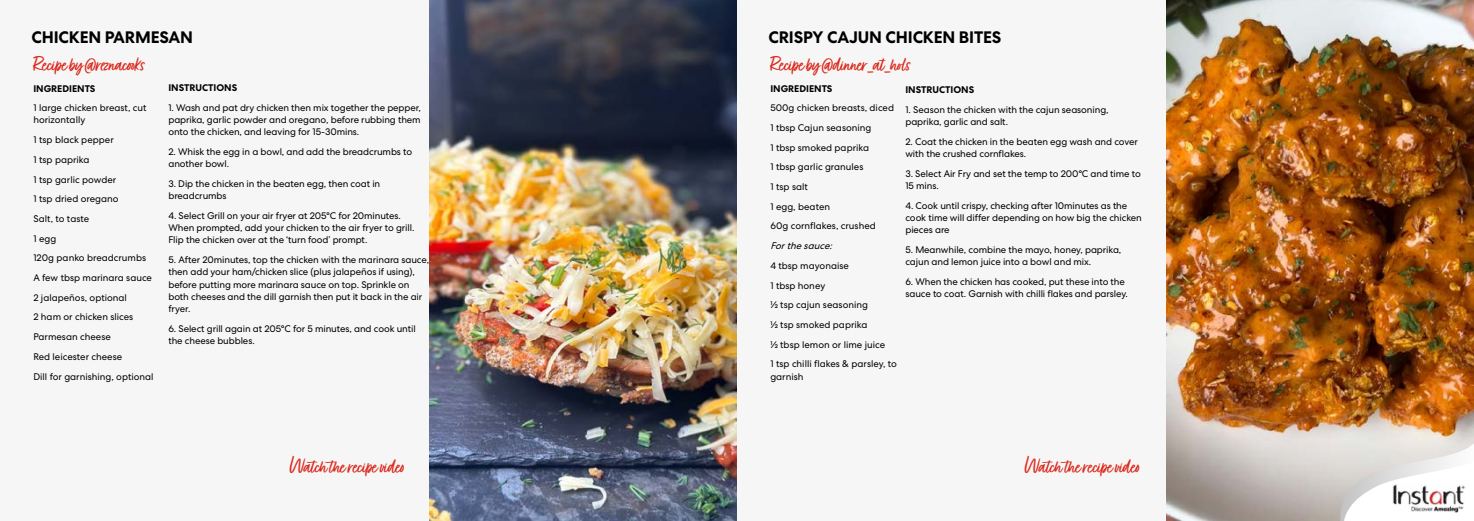
<style>
.page{position:relative;width:1474px;height:521px;background:#fff}
.page>*{position:absolute;margin:0;border:0;box-sizing:border-box;transform-origin:0 0}
.t1{font:23.62px "Fave Script Pro";letter-spacing:-.02em;color:#db291c}
.t2{font:700 16.62px "Centra No 2";letter-spacing:-.01em;color:#000}
.t3{font:9.62px/19.7px "Centra No 2";letter-spacing:-.01em;color:#000}
.t4{font:700 9.62px "Centra No 2";color:#000}
.t5{font:italic 9.62px "Centra No 2";color:#000}
</style>
<div class="page">
<div style="left:0;top:0;width:1473px;height:521px;background:#f6f6f6"></div>
<img style="left:429px;top:0;width:308px;height:521px">
<img style="left:1166px;top:0;width:307px;height:521px">
<svg style="left:1340px;top:441px;width:133px;height:80px"></svg>
<img style="left:1392px;top:484px;width:73px;height:29px">
<h2 class="t2" style="left:32px;top:28px;width:163px">CHICKEN PARMESAN</h2>
<h1 class="t1" style="left:33px;top:51px;width:114px">Recipe by @reznacooks</h1>
<p class="t4" style="left:33px;top:82px;width:64px">INGREDIENTS</p>
<p class="t3" style="left:33px;top:102px;width:115px;line-height:12.2px">1 large chicken breast, cut horizontally</p>
<p class="t3" style="left:33px;top:130px;width:122px">1 tsp black pepper<br>1 tsp paprika<br>1 tsp garlic powder<br>1 tsp dried oregano<br>Salt, to taste<br>1 egg<br>120g panko breadcrumbs<br>A few tbsp marinara sauce<br>2 jalapeños, optional<br>2 ham or chicken slices<br>Parmesan cheese<br>Red leicester cheese<br>Dill for garnishing, optional</p>
<p class="t4" style="left:168px;top:82px;width:70px">INSTRUCTIONS</p>
<p class="t3" style="left:168px;top:101px;width:254px;line-height:12.2px;text-align:justify">1. Wash and pat dry chicken then mix together the pepper, paprika, garlic powder and oregano, before rubbing them onto the chicken, and leaving for 15-30mins.</p>
<p class="t3" style="left:168px;top:146px;width:245px;line-height:12.2px">2. Whisk the egg in a bowl, and add the breadcrumbs to another bowl.</p>
<p class="t3" style="left:168px;top:177px;width:213px;line-height:12.2px">3. Dip the chicken in the beaten egg, then coat in breadcrumbs</p>
<p class="t3" style="left:168px;top:209px;width:247px;line-height:12.2px">4. Select Grill on your air fryer at 205°C for 20minutes.<br>When prompted, add your chicken to the air fryer to grill.<br>Flip the chicken over at the ‘turn food’ prompt.</p>
<p class="t3" style="left:168px;top:254px;width:262px;line-height:12.2px">5. After 20minutes, top the chicken with the marinara sauce, then add your ham/chicken slice (plus jalapeños if using), before putting more marinara sauce on top. Sprinkle on both cheeses and the dill garnish then put it back in the air fryer.</p>
<p class="t3" style="left:168px;top:322px;width:249px;line-height:12.2px">6. Select grill again at 205°C for 5 minutes, and cook until the cheese bubbles.</p>
<h2 class="t2" style="left:768px;top:28px;width:234px">CRISPY CAJUN CHICKEN BITES</h2>
<h1 class="t1" style="left:769px;top:51px;width:142px">Recipe by @dinner_at_hols</h1>
<p class="t4" style="left:770px;top:82px;width:64px">INGREDIENTS</p>
<p class="t3" style="left:770px;top:98px;width:125px">500g chicken breasts, diced<br>1 tbsp Cajun seasoning<br>1 tbsp smoked paprika<br>1 tbsp garlic granules<br>1 tsp salt<br>1 egg, beaten<br>60g cornflakes, crushed</p>
<p class="t5" style="left:770px;top:240px;width:66px">Forthesauce:</p>
<p class="t3" style="left:770px;top:256px;width:128px">4 tbsp mayonaise<br>1 tbsp honey<br>½ tsp cajun seasoning<br>½ tsp smoked paprika<br>½ tbsp lemon or lime juice<br>1 tsp chilli flakes &amp; parsley, to</p>
<p class="t3" style="left:770px;top:366px;width:35px">garnish</p>
<p class="t4" style="left:905px;top:84px;width:70px">INSTRUCTIONS</p>
<p class="t3" style="left:905px;top:103px;width:205px;line-height:12.2px">1. Season the chicken with the cajun seasoning, paprika, garlic and salt.</p>
<p class="t3" style="left:905px;top:135px;width:234px;line-height:12.2px">2. Coat the chicken in the beaten egg wash and cover with the crushed cornflakes.</p>
<p class="t3" style="left:905px;top:167px;width:237px;line-height:12.2px">3. Select Air Fry and set the temp to 200°C and time to<br>15 mins.</p>
<p class="t3" style="left:905px;top:199px;width:238px;line-height:12.2px">4. Cook until crispy, checking after 10minutes as the cook time will differ depending on how big the chicken pieces are</p>
<p class="t3" style="left:905px;top:243px;width:217px;line-height:12.2px">5. Meanwhile, combine the mayo, honey, paprika, cajun and lemon juice into a bowl and mix.</p>
<p class="t3" style="left:905px;top:275px;width:224px;line-height:12.2px">6. When the chicken has cooked, put these into the sauce to coat. Garnish with chilli flakes and parsley.</p>
<h1 class="t1" style="left:290px;top:453px;width:116px">Watch the recipe video</h1>
<h1 class="t1" style="left:1025px;top:453px;width:116px">Watch the recipe video</h1>
</div>
